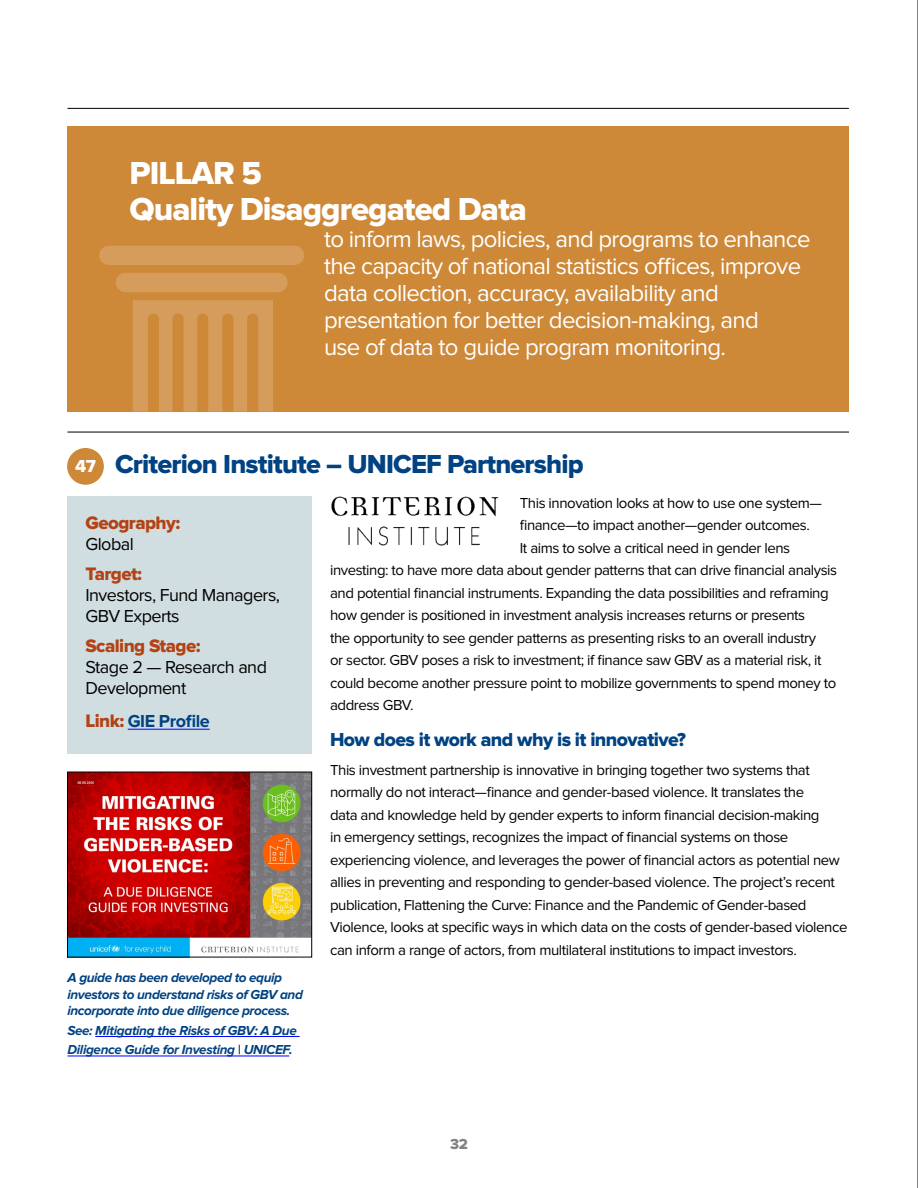
<style>
.page{position:relative;width:918px;height:1188px;background:#fff}
.page>*{position:absolute;margin:0;border:0;box-sizing:border-box;transform-origin:0 0}
.t1{font:33px/36px "Proxima Nova Extrabld";letter-spacing:-.03em;color:#fff}
.t2{font:27px "Proxima Nova Extrabld";letter-spacing:-.03em;color:#004282}
.t3{font:24px/27px "Proxima Nova";letter-spacing:-.03em;color:#fff}
.t4{font:19.5px "Proxima Nova Extrabld";letter-spacing:-.03em;color:#004282}
.t5{font:18.75px "Proxima Nova Extrabld";letter-spacing:-.03em;color:#b34215}
.t6{font:18px/21px "Proxima Nova";letter-spacing:-.03em;color:#000}
.t7{font:700 18px "Proxima Nova";letter-spacing:-.025em;color:#004282}
.t8{font:18px "Proxima Nova Extrabld";color:#fff}
.t9{font:15px/22.5px "Proxima Nova";letter-spacing:-.03em;color:#000}
.t10{font:15px "Proxima Nova Extrabld";color:#808285}
.t11{font:italic 700 13.5px/16.5px "Proxima Nova";letter-spacing:-.03em;color:#004282}
.s1{font-family:"Proxima Nova Extrabld";font-weight:400;font-size:18.75px;color:#b34215}
</style>
<div class="page">
<div style="left:68px;top:127px;width:781px;height:285px;background:#cd8838"></div>
<div style="left:68px;top:496px;width:244px;height:258px;background:#d1dee1"></div>
<hr style="left:128px;top:729px;width:82px;height:1px;background:#00f">
<div style="left:99px;top:246px;width:205px;height:19px;background:#d59c5b"></div>
<div style="left:116px;top:273px;width:172px;height:19px;background:#d59c5b"></div>
<svg style="left:133px;top:300px;width:140px;height:112px"></svg>
<div style="left:67px;top:448px;width:37px;height:37px;background:#cd8838;border-radius:50%"></div>
<img style="left:331px;top:496px;width:168px;height:50px">
<img style="left:69px;top:774px;width:241px;height:181px">
<div style="left:67px;top:772px;width:245px;height:185px;border:1px solid #000"></div>
<hr style="left:68px;top:108px;width:781px;height:1px;background:#000">
<hr style="left:68px;top:432px;width:781px;height:1px;background:#000">
<hr style="left:917px;top:0;width:1px;height:1188px;background:#000">
<hr style="left:95px;top:1036px;width:205px;height:1px;background:#00f">
<hr style="left:68px;top:1056px;width:221px;height:1px;background:#00f">
<h1 class="t1" style="left:130px;top:157px;width:399px">PILLAR 5<br>Quality Disaggregated Data</h1>
<p class="t3" style="left:324px;top:227px;width:488px">to inform laws, policies, and programs to enhance the capacity of national statistics offices, improve data collection, accuracy, availability and presentation for better decision-making, and<br>use of data to guide program monitoring.</p>
<h2 class="t2" style="left:115px;top:452px;width:470px">Criterion Institute – UNICEF Partnership</h2>
<p class="t5" style="left:86px;top:514px;width:96px">Geography:</p>
<p class="t6" style="left:86px;top:534px;width:50px">Global</p>
<p class="t5" style="left:86px;top:565px;width:58px">Target:</p>
<p class="t6" style="left:86px;top:585px;width:196px">Investors, Fund Managers,<br>GBV Experts</p>
<p class="t5" style="left:86px;top:637px;width:117px">Scaling Stage:</p>
<p class="t6" style="left:86px;top:657px;width:183px">Stage 2 — Research and<br>Development</p>
<p class="t7" style="left:86px;top:713px;width:126px"><span class="s1">Link:</span> GIE Profile</p>
<p class="t8" style="left:75px;top:458px;width:22px">47</p>
<p class="t9" style="left:520px;top:492px;width:304px">This innovation looks at how to use one system—</p>
<p class="t9" style="left:520px;top:515px;width:291px">finance—to impact another—gender outcomes.</p>
<p class="t9" style="left:520px;top:537px;width:272px">It aims to solve a critical need in gender lens</p>
<p class="t9" style="left:330px;top:560px;width:509px">investing: to have more data about gender patterns that can drive financial analysis</p>
<p class="t9" style="left:330px;top:582px;width:500px">and potential financial instruments. Expanding the data possibilities and reframing</p>
<p class="t9" style="left:330px;top:605px;width:477px">how gender is positioned in investment analysis increases returns or presents</p>
<p class="t9" style="left:330px;top:627px;width:487px">the opportunity to see gender patterns as presenting risks to an overall industry</p>
<p class="t9" style="left:330px;top:650px;width:493px">or sector. GBV poses a risk to investment; if finance saw GBV as a material risk, it</p>
<p class="t9" style="left:330px;top:672px;width:508px">could become another pressure point to mobilize governments to spend money to</p>
<p class="t9" style="left:330px;top:695px;width:85px">address GBV.</p>
<h3 class="t4" style="left:330px;top:731px;width:357px">How does it work and why is it innovative?</h3>
<p class="t9" style="left:330px;top:759px;width:519px">This investment partnership is innovative in bringing together two systems that normally do not interact—finance and gender-based violence. It translates the<br>data and knowledge held by gender experts to inform financial decision-making<br>in emergency settings, recognizes the impact of financial systems on those experiencing violence, and leverages the power of financial actors as potential new allies in preventing and responding to gender-based violence. The project’s recent publication, Flattening the Curve: Finance and the Pandemic of Gender-based Violence, looks at specific ways in which data on the costs of gender-based violence can inform a range of actors, from multilateral institutions to impact investors.</p>
<p class="t11" style="left:68px;top:970px;width:237px">A guide has been developed to equip investors to understand risks of GBV and incorporate into due diligence process.</p>
<p class="t11" style="left:68px;top:1021px;width:231px;line-height:19.5px">See: Mitigating the Risks of GBV: A Due<br>Diligence Guide for Investing | UNICEF.</p>
<p class="t10" style="left:450px;top:1138px;width:19px">32</p>
</div>
